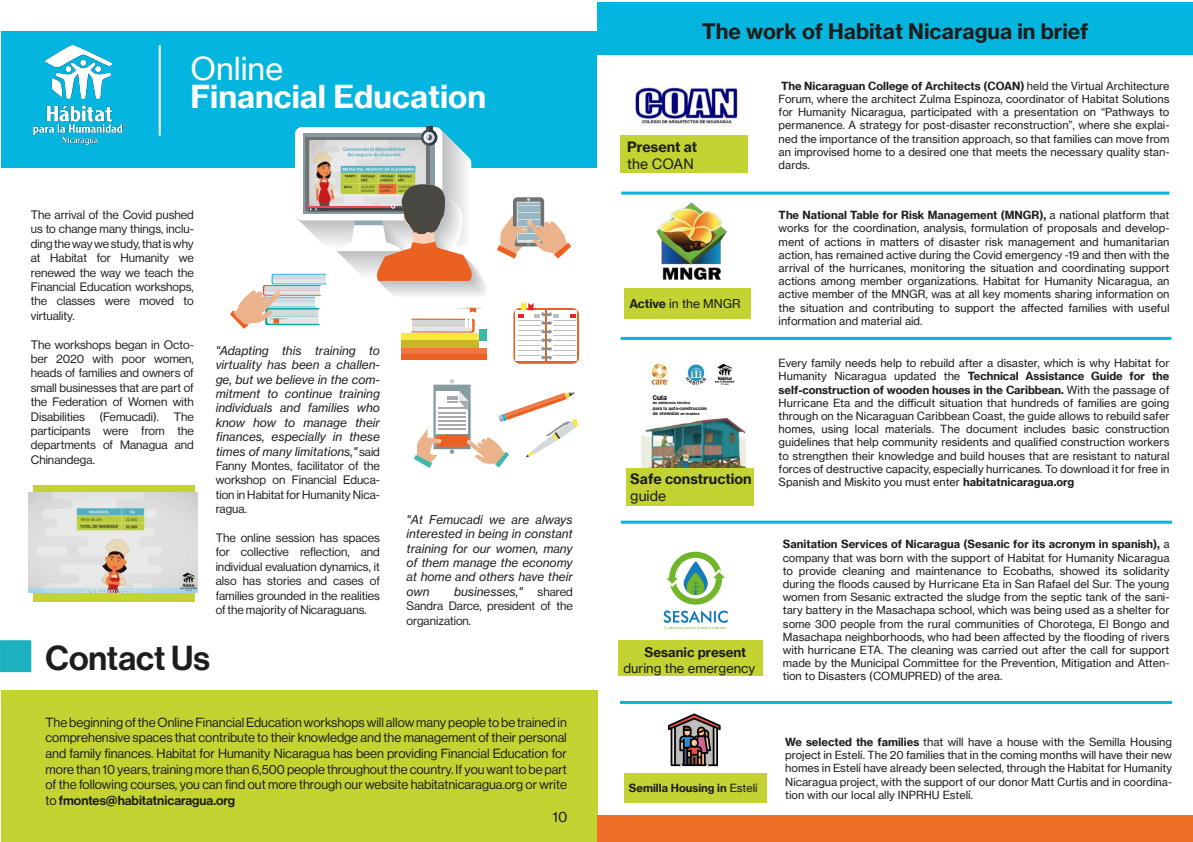
<style>
.page{position:relative;width:1193px;height:842px;background:#fff}
.page>*{position:absolute;margin:0;border:0;box-sizing:border-box;transform-origin:0 0}
.t1{font:34px "N Haas Grotesk DS Pro 65 Md";color:#1d1d1b}
.t2{font:31px "N Haas Grotesk TX Pro 75 Bd";color:#fff}
.t3{font:31px "N Haas Grotesk TX Pro 55 Rg";color:#fff}
.t4{font:21px "N Haas Grotesk TX Pro 75 Bd";color:#1d1d1b}
.t5{font:14px "N Haas Grotesk TX Pro 75 Bd";color:#1d1d1b}
.t6{font:14px "N Haas Grotesk TX Pro 55 Rg";color:#1d1d1b}
.t7{font:13px/15.6px "N Haas Grotesk DS Pro 55 Rg";color:#1d1d1b;text-align:justify}
.t8{font:13px "N Haas Grotesk DS Pro 65 Md";color:#1d1d1b}
.t9{font:13px "N Haas Grotesk TX Pro 55 Rg";color:#1d1d1b}
.t10{font:13px "N Haas Grotesk TX Pro 75 Bd";color:#1d1d1b}
.t11{font:12px/14.4px "N Haas Grotesk DS Pro 55 Rg";color:#1d1d1b;text-align:justify}
.t12{font:12px/14.4px "N Haas Grotesk TX Pro 56 It";color:#1d1d1b;text-align:justify}
.t13{font:12px "N Haas Grotesk TX Pro 55 Rg";color:#1d1d1b}
.t14{font:11px/13.2px "N Haas Grotesk TX Pro 55 Rg";color:#1d1d1b;text-align:justify}
.t15{font:11px/13.2px "N Haas Grotesk TX Pro 75 Bd";color:#1d1d1b}
.t16{font:7.2px "Antique Olive Bold";color:#000}
.t17{font:4.5px/5.4px "Antique Olive Bold";color:#000}
.t18{font:3.8px "Antique Olive Bold";color:#000}
.s1{font-family:"N Haas Grotesk DS Pro 55 Rg"}
.s2{font-family:"N Haas Grotesk TX Pro 55 Rg"}
.s3{font-family:"N Haas Grotesk TX Pro 75 Bd"}
.s4{font-size:3.8px}
</style>
<div class="page">
<div style="left:597px;top:2px;width:595px;height:53px;background:#04b5e0"></div>
<div style="left:624px;top:289px;width:126px;height:30px;background:#c2d332"></div>
<div style="left:618px;top:641px;width:144px;height:35px;background:#c2d332"></div>
<div style="left:33px;top:485px;width:161px;height:117px;background:#c2d332"></div>
<div style="left:2px;top:32px;width:595px;height:136px;background:#04b5e0"></div>
<hr style="left:159px;top:45px;width:2px;height:91px;background:#fff">
<img style="left:33px;top:45px;width:93px;height:100px">
<div style="left:2px;top:690px;width:595px;height:152px;background:#c2d332"></div>
<svg style="left:0;top:640px;width:31px;height:32px"></svg>
<div style="left:513px;top:308px;width:66px;height:56px;background:#ea6121;border-radius:7px"></div>
<div style="left:515px;top:311px;width:30px;height:51px;background:#808386"></div>
<div style="left:547px;top:311px;width:30px;height:51px;background:#808386"></div>
<div style="left:516px;top:310px;width:29px;height:51px;background:#fff"></div>
<div style="left:547px;top:310px;width:29px;height:51px;background:#fff"></div>
<img style="left:28px;top:493px;width:169px;height:100px">
<svg style="left:414px;top:379px;width:164px;height:89px"></svg>
<svg style="left:230px;top:126px;width:349px;height:234px"></svg>
<img style="left:641px;top:418px;width:104px;height:50px">
<img style="left:684px;top:364px;width:23px;height:20px">
<img style="left:649px;top:363px;width:22px;height:22px">
<img style="left:715px;top:364px;width:19px;height:21px">
<div style="left:620px;top:136px;width:127px;height:37px;background:#c2d332"></div>
<div style="left:626px;top:468px;width:128px;height:38px;background:#c2d332"></div>
<div style="left:623px;top:774px;width:143px;height:29px;background:#c2d332"></div>
<img style="left:656px;top:202px;width:70px;height:77px">
<img style="left:663px;top:551px;width:65px;height:79px">
<hr style="left:621px;top:192px;width:548px;height:3px;background:#04b5e0">
<hr style="left:620px;top:337px;width:551px;height:3px;background:#04b5e0">
<hr style="left:620px;top:521px;width:551px;height:3px;background:#04b5e0">
<hr style="left:619px;top:701px;width:552px;height:3px;background:#04b5e0">
<img style="left:634px;top:87px;width:106px;height:39px">
<div style="left:597px;top:815px;width:595px;height:27px;background:#ed6e24"></div>
<svg style="left:668px;top:713px;width:52px;height:53px"></svg>
<h2 class="t3" style="left:190px;top:50px;width:94px">Online</h2>
<h2 class="t2" style="left:190px;top:77px;width:297px">Financial Education</h2>
<p class="t11" style="left:31px;top:208px;width:164px">The arrival of the Covid pushed us to change many things, inclu&shy;ding the way we study, that is why at Habitat for Humanity we renewed the way we teach the Financial Education workshops, the classes were moved to virtuality.</p>
<p class="t11" style="left:31px;top:337px;width:164px">The workshops began in Octo&shy;ber 2020 with poor women, heads of families and owners of small businesses that are part of the Federation of Women with Disabilities (Femucadi). The participants were from the departments of Managua and Chinandega.</p>
<p class="t12" style="left:216px;top:343px;width:166px">"Adapting this training to virtuality has been a challen&shy;ge, but we believe in the com&shy;mitment to continue training individuals and families who know how to manage their finances, especially in these times of many limitations," <span class="s1">said</span></p>
<p class="t11" style="left:216px;top:459px;width:166px">Fanny Montes, facilitator of the workshop on Financial Educa&shy;tion in Habitat for Humanity Nica&shy;ragua.</p>
<p class="t11" style="left:216px;top:531px;width:166px">The online session has spaces for collective reflection, and individual evaluation dynamics, it also has stories and cases of families grounded in the realities of the majority of Nicaraguans.</p>
<h1 class="t1" style="left:46px;top:638px;width:166px">Contact Us</h1>
<p class="t12" style="left:406px;top:512px;width:168px">"At Femucadi we are always interested in being in constant training for our women, many of them manage the economy at home and others have their own</p>
<p class="t12" style="left:454px;top:584px;width:120px">businesses," <span class="s1">shared</span></p>
<p class="t11" style="left:406px;top:599px;width:168px">Sandra Darce, president of the organization.</p>
<p class="t7" style="left:46px;top:715px;width:523px">The beginning of the Online Financial Education workshops will allow many people to be trained in comprehensive spaces that contribute to their knowledge and the management of their personal and family finances. Habitat for Humanity Nicaragua has been providing Financial Education for more than 10 years, training more than 6,500 people throughout the country. If you want to be part of the following courses, you can find out more through our website habitatnicaragua.org or write</p>
<p class="t8" style="left:46px;top:793px;width:191px"><span class="s1">to</span> fmontes@habitatnicaragua.org</p>
<p class="t6" style="left:552px;top:809px;width:16px">10</p>
<h3 class="t4" style="left:701px;top:18px;width:388px">The work of Habitat Nicaragua in brief</h3>
<p class="t15" style="left:781px;top:79px;width:390px">The Nicaraguan College of Architects (COAN) <span class="s2">held the Virtual Architecture</span></p>
<p class="t14" style="left:778px;top:92px;width:392px">Forum, where the architect Zulma Espinoza, coordinator of Habitat Solutions for Humanity Nicaragua, participated with a presentation on “Pathways to permanence. A strategy for post-disaster reconstruction”, where she explai&shy;ned the importance of the transition approach, so that families can move from an improvised home to a desired one that meets the necessary quality stan&shy;dards.</p>
<p class="t5" style="left:627px;top:138px;width:72px">Present at</p>
<p class="t6" style="left:627px;top:155px;width:68px">the COAN</p>
<p class="t13" style="left:629px;top:297px;width:113px"><span class="s3">Active</span> in the MNGR</p>
<p class="t16" style="left:652px;top:393px;width:16px">Guía</p>
<p class="t18" style="left:652px;top:401px;width:39px">de asistencia técnica</p>
<p class="t17" style="left:652px;top:405px;width:56px">para la auto-construcción de viviendas <span class="s4">en madera</span></p>
<p class="t5" style="left:630px;top:470px;width:123px">Safe construction</p>
<p class="t6" style="left:630px;top:487px;width:37px">guide</p>
<p class="t10" style="left:644px;top:644px;width:103px">Sesanic present</p>
<p class="t9" style="left:623px;top:660px;width:133px">during the emergency</p>
<p class="t15" style="left:778px;top:209px;width:392px">The National Table for Risk Management (MNGR), <span class="s2">a national platform that</span></p>
<p class="t14" style="left:778px;top:222px;width:392px">works for the coordination, analysis, formulation of proposals and develop&shy;ment of actions in matters of disaster risk management and humanitarian action, has remained active during the Covid emergency -19 and then with the arrival of the hurricanes, monitoring the situation and coordinating support actions among member organizations. Habitat for Humanity Nicaragua, an active member of the MNGR, was at all key moments sharing information on the situation and contributing to support the affected families with useful information and material aid.</p>
<p class="t14" style="left:778px;top:357px;width:392px">Every family needs help to rebuild after a disaster, which is why Habitat for</p>
<p class="t15" style="left:778px;top:370px;width:392px"><span class="s2">Humanity Nicaragua updated the</span> Technical Assistance Guide for the self-construction of wooden houses in the Caribbean. <span class="s2">With the passage of</span></p>
<p class="t14" style="left:778px;top:396px;width:392px">Hurricane Eta and the difficult situation that hundreds of families are going through on the Nicaraguan Caribbean Coast, the guide allows to rebuild safer homes, using local materials. The document includes basic construction guidelines that help community residents and qualified construction workers to strengthen their knowledge and build houses that are resistant to natural forces of destructive capacity, especially hurricanes. To download it for free in Spanish and Miskito you must enter <span class="s3">habitatnicaragua.org</span></p>
<p class="t15" style="left:782px;top:538px;width:388px">Sanitation Services of Nicaragua (Sesanic for its acronym in spanish), <span class="s2">a</span></p>
<p class="t14" style="left:782px;top:551px;width:388px">company that was born with the support of Habitat for Humanity Nicaragua to provide cleaning and maintenance to Ecobaths, showed its solidarity during the floods caused by Hurricane Eta in San Rafael del Sur. The young women from Sesanic extracted the sludge from the septic tank of the sani&shy;tary battery in the Masachapa school, which was being used as a shelter for some 300 people from the rural communities of Chorotega, El Bongo and Masachapa neighborhoods, who had been affected by the flooding of rivers with hurricane ETA. The cleaning was carried out after the call for support made by the Municipal Committee for the Prevention, Mitigation and Atten&shy;tion to Disasters (COMUPRED) of the area.</p>
<p class="t15" style="left:628px;top:782px;width:130px">Semilla Housing in <span class="s2">Estelí</span></p>
<p class="t14" style="left:785px;top:735px;width:388px"><span class="s3">We selected the families</span> that will have a house with the Semilla Housing project in Estelí. The 20 families that in the coming months will have their new homes in Estelí have already been selected, through the Habitat for Humanity Nicaragua project, with the support of our donor Matt Curtis and in coordina&shy;tion with our local ally INPRHU Estelí.</p>
</div>
